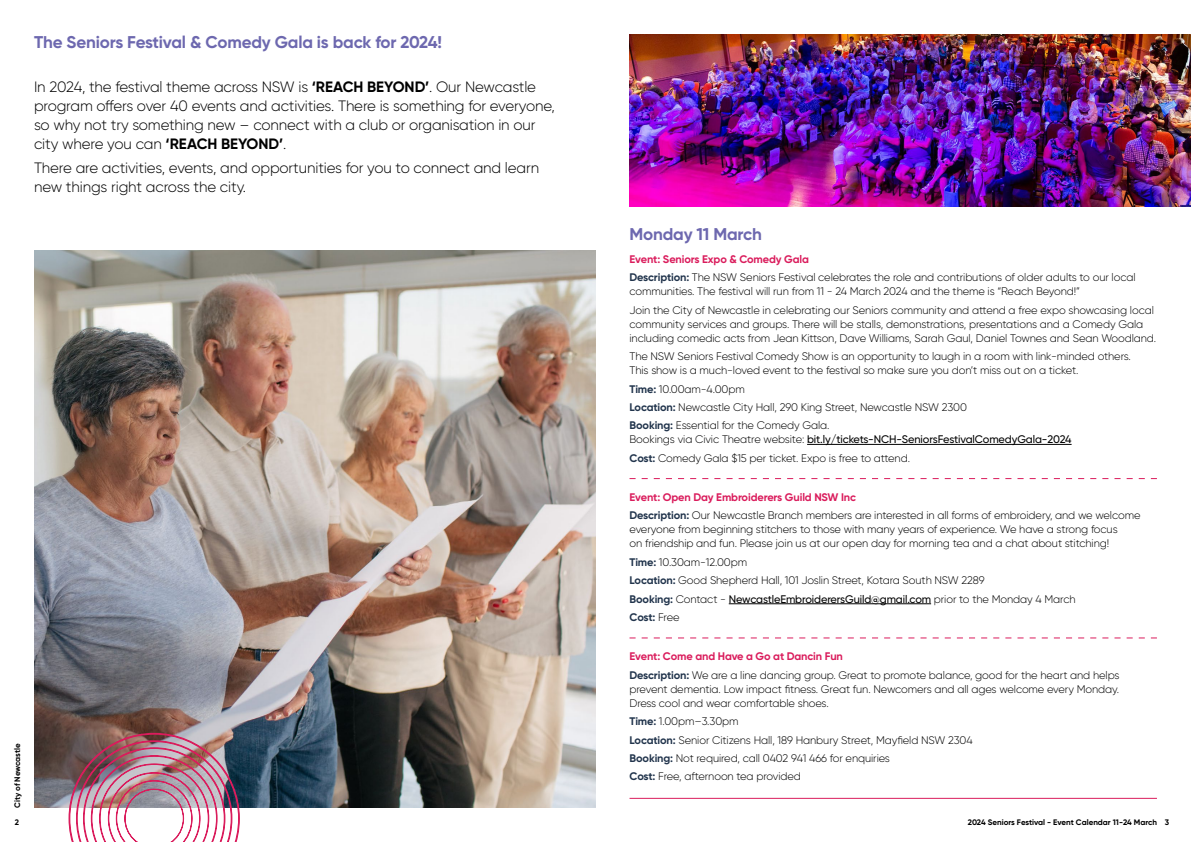
<style>
.page{position:relative;width:1191px;height:842px;background:#fff}
.page>*{position:absolute;margin:0;border:0;box-sizing:border-box;transform-origin:0 0}
.t1{font:700 17px "Gilroy";letter-spacing:-.01em;color:#6d68af}
.t2{font:300 15px/19px "Gilroy";letter-spacing:-.01em;color:#000}
.t3{font:300 11px/18.4px "Gilroy";letter-spacing:-.01em;color:#000}
.t4{font:700 8px "Gilroy";color:#000}
.s1{font-weight:700}
.s2{font-weight:700;color:#da1c5c}
.s3{font-weight:700;color:#21344c}
.s4{font-weight:500}
</style>
<div class="page">
<hr style="left:807px;top:444px;width:264px;height:1px;background:#000">
<hr style="left:729px;top:603px;width:202px;height:1px;background:#000">
<svg style="left:629px;top:478px;width:528px;height:1px"></svg>
<svg style="left:629px;top:637px;width:528px;height:1px"></svg>
<hr style="left:629px;top:798px;width:528px;height:1px;background:#da1c5c">
<img style="left:34px;top:251px;width:561px;height:557px">
<img style="left:68px;top:733px;width:172px;height:109px">
<img style="left:629px;top:34px;width:562px;height:172px">
<h1 class="t1" style="left:34px;top:31px;width:410px">The Seniors Festival &amp; Comedy Gala is back for 2024!</h1>
<p class="t2" style="left:34px;top:77px;width:522px">In 2024, the festival theme across NSW is <span class="s1">‘REACH BEYOND’</span>. Our Newcastle program offers over 40 events and activities. There is something for everyone, so why not try something new – connect with a club or organisation in our city where you can <span class="s1">‘REACH BEYOND’</span>.</p>
<h2 class="t2" style="left:34px;top:158px;width:506px">There are activities, events, and opportunities for you to connect and learn new things right across the city.</h2>
<p class="t4" style="left:12px;top:808px;width:66px;rotate:-90deg">City of Newcastle</p>
<p class="t4" style="left:15px;top:817px;width:6px">2</p>
<h1 class="t1" style="left:629px;top:224px;width:134px">Monday 11 March</h1>
<p class="t3" style="left:629px;top:250px;width:507px"><span class="s2">Event: Seniors Expo &amp; Comedy Gala<br></span><span class="s3">Description:</span> The NSW Seniors Festival celebrates the role and contributions of older adults to our local</p>
<p class="t3" style="left:629px;top:282px;width:526px">communities. The festival will run from 11 - 24 March 2024 and the theme is “Reach Beyond!”<br>Join the City of Newcastle in celebrating our Seniors community and attend a free expo showcasing local</p>
<p class="t3" style="left:629px;top:317px;width:528px;line-height:14px">community services and groups. There will be stalls, demonstrations, presentations and a Comedy Gala including comedic acts from Jean Kittson, Dave Williams, Sarah Gaul, Daniel Townes and Sean Woodland.</p>
<p class="t3" style="left:629px;top:349px;width:503px;line-height:14px">The NSW Seniors Festival Comedy Show is an opportunity to laugh in a room with link-minded others.<br>This show is a much-loved event to the festival so make sure you don’t miss out on a ticket.</p>
<p class="t3" style="left:629px;top:379px;width:339px"><span class="s3">Time:</span> 10.00am-4.00pm<br><span class="s3">Location:</span> Newcastle City Hall, 290 King Street, Newcastle NSW 2300<br><span class="s3">Booking:</span> Essential for the Comedy Gala.</p>
<p class="t3" style="left:629px;top:430px;width:443px">Bookings via Civic Theatre website: <span class="s4">bit.ly/tickets-NCH-SeniorsFestivalComedyGala-2024<br></span><span class="s3">Cost:</span> Comedy Gala $15 per ticket. Expo is free to attend.</p>
<p class="t3" style="left:629px;top:488px;width:512px"><span class="s2">Event: Open Day Embroiderers Guild NSW Inc<br></span><span class="s3">Description:</span> Our Newcastle Branch members are interested in all forms of embroidery, and we welcome</p>
<p class="t3" style="left:629px;top:522px;width:490px;line-height:14px">everyone from beginning stitchers to those with many years of experience. We have a strong focus on friendship and fun. Please join us at our open day for morning tea and a chat about stitching!</p>
<p class="t3" style="left:629px;top:553px;width:447px"><span class="s3">Time:</span> 10.30am-12.00pm<br><span class="s3">Location:</span> Good Shepherd Hall, 101 Joslin Street, Kotara South NSW 2289<br><span class="s3">Booking:</span> Contact - <span class="s4">NewcastleEmbroiderersGuild@gmail.com</span> prior to the Monday 4 March <span class="s3">Cost:</span> Free</p>
<p class="t3" style="left:629px;top:647px;width:491px"><span class="s2">Event: Come and Have a Go at Dancin Fun<br></span><span class="s3">Description:</span> We are a line dancing group. Great to promote balance, good for the heart and helps</p>
<p class="t3" style="left:629px;top:682px;width:491px;line-height:14px">prevent dementia. Low impact fitness. Great fun. Newcomers and all ages welcome every Monday.<br>Dress cool and wear comfortable shoes.</p>
<p class="t3" style="left:629px;top:712px;width:345px"><span class="s3">Time:</span> 1.00pm–3.30pm<br><span class="s3">Location:</span> Senior Citizens Hall, 189 Hanbury Street, Mayfield NSW 2304<br><span class="s3">Booking:</span> Not required, call 0402 941 466 for enquiries<br><span class="s3">Cost:</span> Free, afternoon tea provided</p>
<p class="t4" style="left:967px;top:817px;width:203px">2024 Seniors Festival - Event Calendar 11-24 March 3</p>
</div>
